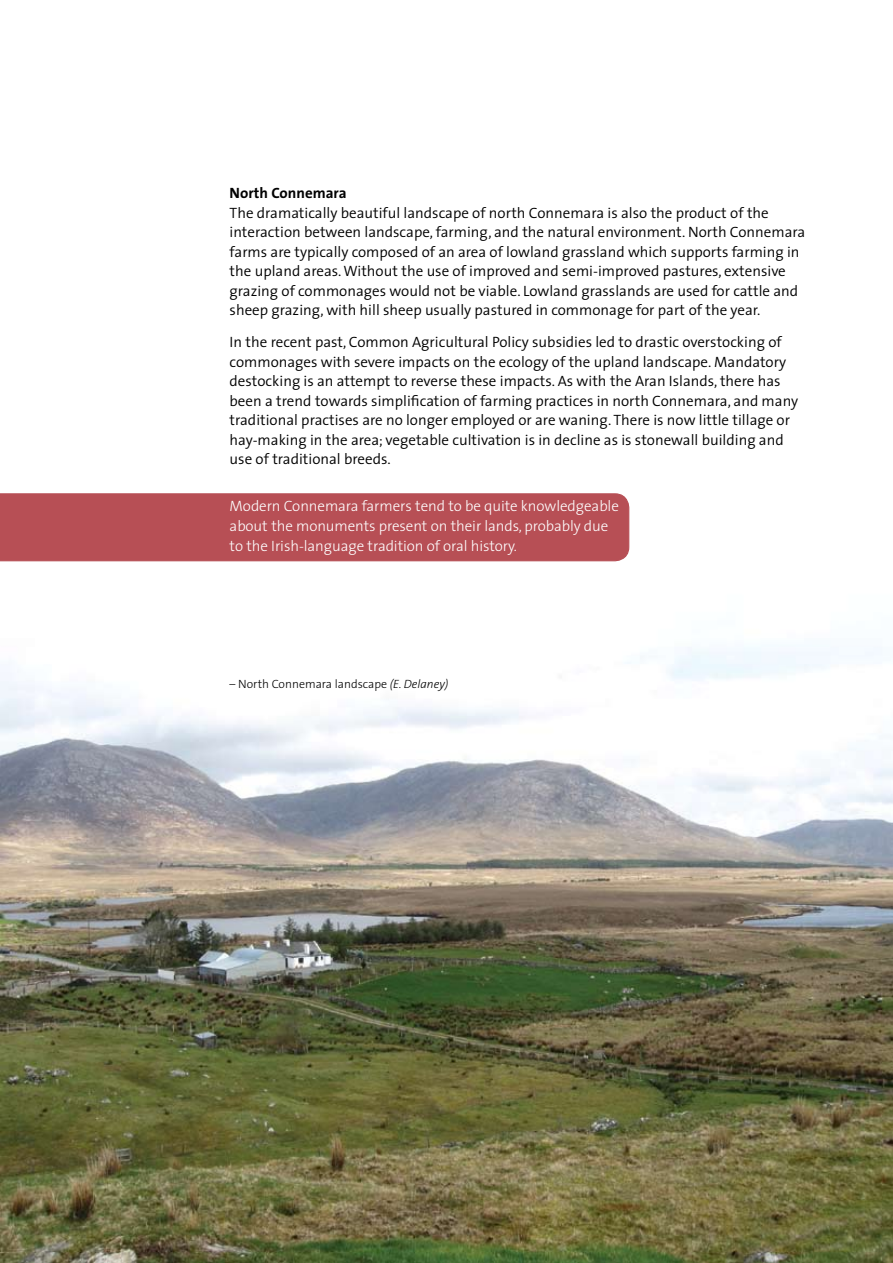
<style>
.page{position:relative;width:893px;height:1263px;background:#fff}
.page>*{position:absolute;margin:0;border:0;box-sizing:border-box;transform-origin:0 0}
.t1{font:300 15px/19.5px "The Sans";color:#000}
.t2{font:300 15px/19.6px "The Sans";letter-spacing:-.005em;color:#fff}
.t3{font:700 15px "The Sans";color:#000}
.t4{font:300 12px "The Sans";color:#000}
.s1{font-style:italic}
</style>
<div class="page">
<img style="left:0;top:543px;width:893px;height:720px">
<div style="left:0;top:493px;width:629px;height:68px;background:#b74f55"></div>
<p class="t3" style="left:230px;top:180px;width:118px">North Connemara</p>
<p class="t1" style="left:230px;top:202px;width:577px">The dramatically beautiful landscape of north Connemara is also the product of the interaction between landscape, farming, and the natural environment. North Connemara farms are typically composed of an area of lowland grassland which supports farming in the upland areas. Without the use of improved and semi-improved pastures, extensive grazing of commonages would not be viable. Lowland grasslands are used for cattle and sheep grazing, with hill sheep usually pastured in commonage for part of the year.</p>
<p class="t1" style="left:230px;top:332px;width:570px">In the recent past, Common Agricultural Policy subsidies led to drastic overstocking of commonages with severe impacts on the ecology of the upland landscape. Mandatory destocking is an attempt to reverse these impacts. As with the Aran Islands, there has been a trend towards simplification of farming practices in north Connemara, and many traditional practises are no longer employed or are waning. There is now little tillage or hay-making in the area; vegetable cultivation is in decline as is stonewall building and use of traditional breeds.</p>
<p class="t2" style="left:230px;top:496px;width:391px">Modern Connemara farmers tend to be quite knowledgeable about the monuments present on their lands, probably due to the Irish-language tradition of oral history.</p>
<p class="t4" style="left:230px;top:674px;width:220px">– North Connemara landscape <span class="s1">(E. Delaney)</span></p>
</div>
